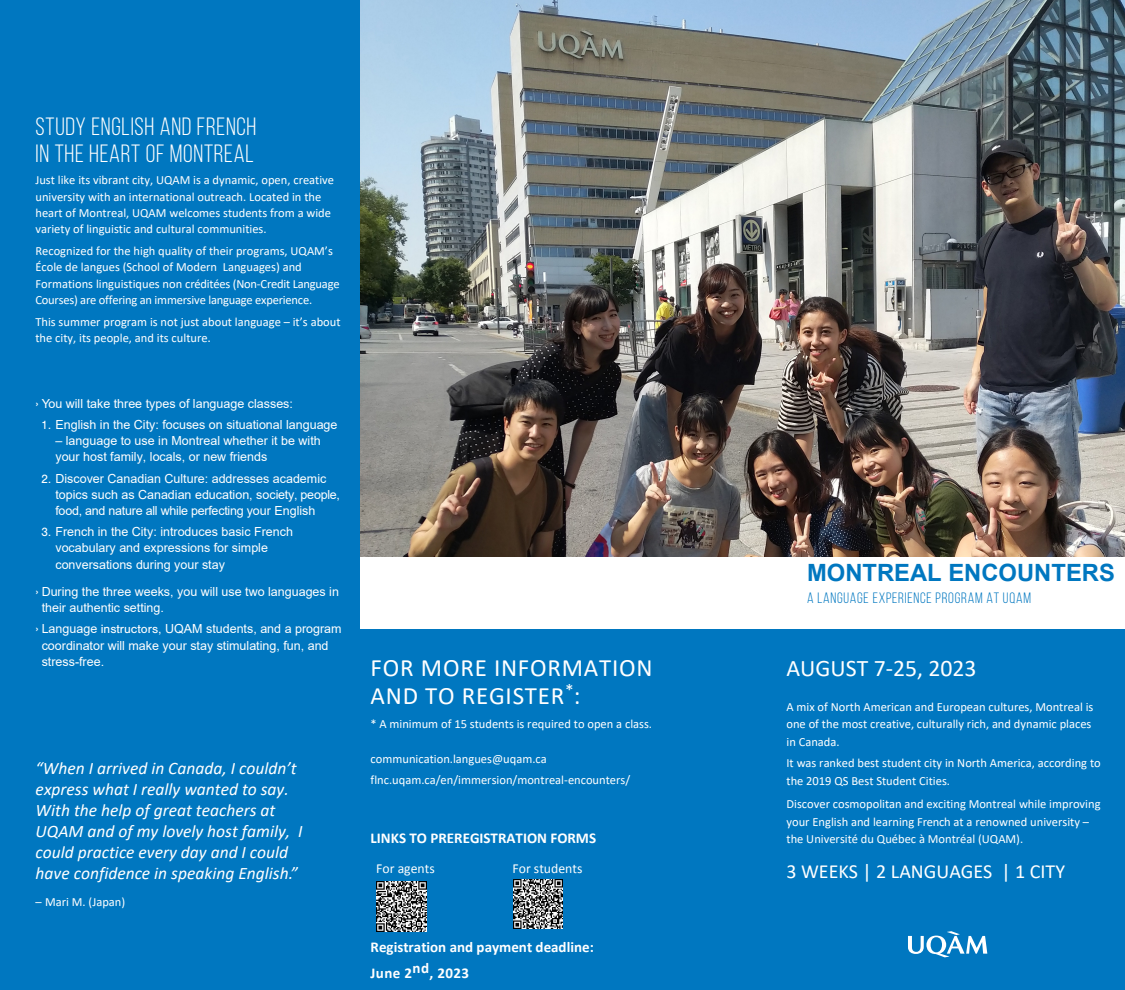
<style>
.page{position:relative;width:1125px;height:990px;background:#fff}
.page>*{position:absolute;margin:0;border:0;box-sizing:border-box;transform-origin:0 0}
.t1{font:25px/27.5px "Bebas Neue";letter-spacing:.03em;color:#fff}
.t2{font:25px/27.5px "Calibri";letter-spacing:.03em;color:#fff}
.t3{font:700 23.75px "Arial";color:#0077c0}
.t4{font:23.75px "Calibri";color:#fff}
.t5{font:20px "Calibri";color:#fff}
.t6{font:italic 17.5px/21px "Calibri";color:#fff}
.t7{font:700 15px/26px "Calibri";color:#fff}
.t8{font:15px "Bebas Neue";letter-spacing:.05em;color:#0077c0}
.t9{font:13.75px "Calibri";color:#fefefe}
.t10{font:12.5px/16.2px "Calibri";color:#fff}
.t11{font:12.5px/16.1px "Arial";color:#fff}
.s1{font-family:"Akzidenz Grotesk BE"}
.s2{font-family:"Nimbus San"}
.s3{font-style:inherit}
</style>
<div class="page">
<img style="left:360px;top:0;width:765px;height:557px">
<div style="left:0;top:0;width:360px;height:990px;background:#0077c0"></div>
<div style="left:352px;top:583px;width:773px;height:407px;background:#0077c0"></div>
<div style="left:360px;top:557px;width:765px;height:72px;background:#fff"></div>
<svg style="left:908px;top:931px;width:79px;height:26px"></svg>
<img style="left:376px;top:881px;width:50px;height:50px">
<img style="left:514px;top:880px;width:49px;height:49px">
<p class="t1" style="left:36px;top:112px;width:222px">STUDY ENGLISH AND FRENCH<br>IN THE HEART OF MONTREAL</p>
<p class="t10" style="left:35px;top:172px;width:300px">Just like its vibrant city, UQAM is a dynamic, open, creative university with an international outreach. Located in the heart of Montreal, UQAM welcomes students from a wide variety of linguistic and cultural communities.</p>
<p class="t10" style="left:35px;top:242px;width:306px">Recognized for the high quality of their programs, UQAM’s École de langues (School of Modern Languages) and Formations linguistiques non créditées (Non-Credit Language Courses) are offering an immersive language experience.</p>
<p class="t10" style="left:35px;top:313px;width:307px">This summer program is not just about language – it’s about the city, its people, and its culture<span class="s1">.</span></p>
<p class="t11" style="left:35px;top:395px;width:259px"><span class="s1">›</span> You will take three types of language classes:</p>
<p class="t11" style="left:41px;top:417px;width:298px"><span class="s2">1.</span> English in the City: focuses on situational language</p>
<p class="t11" style="left:55px;top:433px;width:267px">– language to use in Montreal whether it be with your host family, locals, or new friends</p>
<p class="t11" style="left:55px;top:470px;width:286px;text-indent:-14px"><span class="s2">2.</span> Discover Canadian Culture: addresses academic topics such as Canadian education, society, people, food, and nature all while perfecting your English</p>
<p class="t11" style="left:55px;top:524px;width:239px;text-indent:-14px"><span class="s2">3.</span> French in the City: introduces basic French vocabulary and expressions for simple conversations during your stay</p>
<p class="t11" style="left:42px;top:584px;width:299px;text-indent:-6px"><span class="s1">›</span> <span class="s3">During the</span> three weeks, you will use two languages in their authentic setting.</p>
<p class="t11" style="left:42px;top:620px;width:301px;text-indent:-6px"><span class="s1">›</span> Language <span class="s2">instructors</span>, UQAM student<span class="s3">s</span>, and a program coordinator will make your stay stimulating, fun, and stress-free.</p>
<p class="t6" style="left:36px;top:757px;width:268px">“When I arrived in Canada, I couldn’t express what I really wanted to say.<br>With the help of great teachers at UQAM and of my lovely host family, I could practice every day and I could have confidence in speaking English.”</p>
<p class="t10" style="left:36px;top:894px;width:91px">– Mari M. (Japan)</p>
<p class="t2" style="left:371px;top:654px;width:283px">FOR MORE INFORMATION<br>AND TO REGISTER<sup>*</sup>:</p>
<p class="t10" style="left:371px;top:715px;width:283px">* A minimum of 15 students is required to open a class.</p>
<p class="t10" style="left:371px;top:748px;width:261px;line-height:20.6px">communication.langues@uqam.ca flnc.uqam.ca/en/immersion/montreal-encounters/</p>
<p class="t7" style="left:371px;top:825px;width:227px">LINKS TO PREREGISTRATION FORMS</p>
<p class="t9" style="left:376px;top:858px;width:60px">For agents</p>
<p class="t9" style="left:513px;top:858px;width:71px">For students</p>
<p class="t7" style="left:371px;top:933px;width:225px">Registration and payment deadline:<br>June 2nd, 2023</p>
<p class="t3" style="left:807px;top:556px;width:309px">MONTREAL ENCOUNTERS</p>
<p class="t8" style="left:807px;top:590px;width:226px">A LANGUAGE EXPERIENCE PROGRAM AT UQAM</p>
<p class="t4" style="left:787px;top:651px;width:192px">AUGUST 7-25, 2023</p>
<p class="t10" style="left:787px;top:697px;width:308px;line-height:17.5px">A mix of North American and European cultures, Montreal is one of the most creative, culturally rich, and dynamic places in Canada.</p>
<p class="t10" style="left:787px;top:754px;width:316px;line-height:17.5px">It was ranked best student city in North America, according to the 2019 QS Best Student Cities.</p>
<p class="t10" style="left:787px;top:795px;width:316px;line-height:17.5px">Discover cosmopolitan and exciting Montreal while improving your English and learning French at a renowned university – the Université du Québec à Montréal (UQAM).</p>
<p class="t5" style="left:787px;top:858px;width:280px">3 WEEKS | 2 LANGUAGES | 1 CITY</p>
</div>
